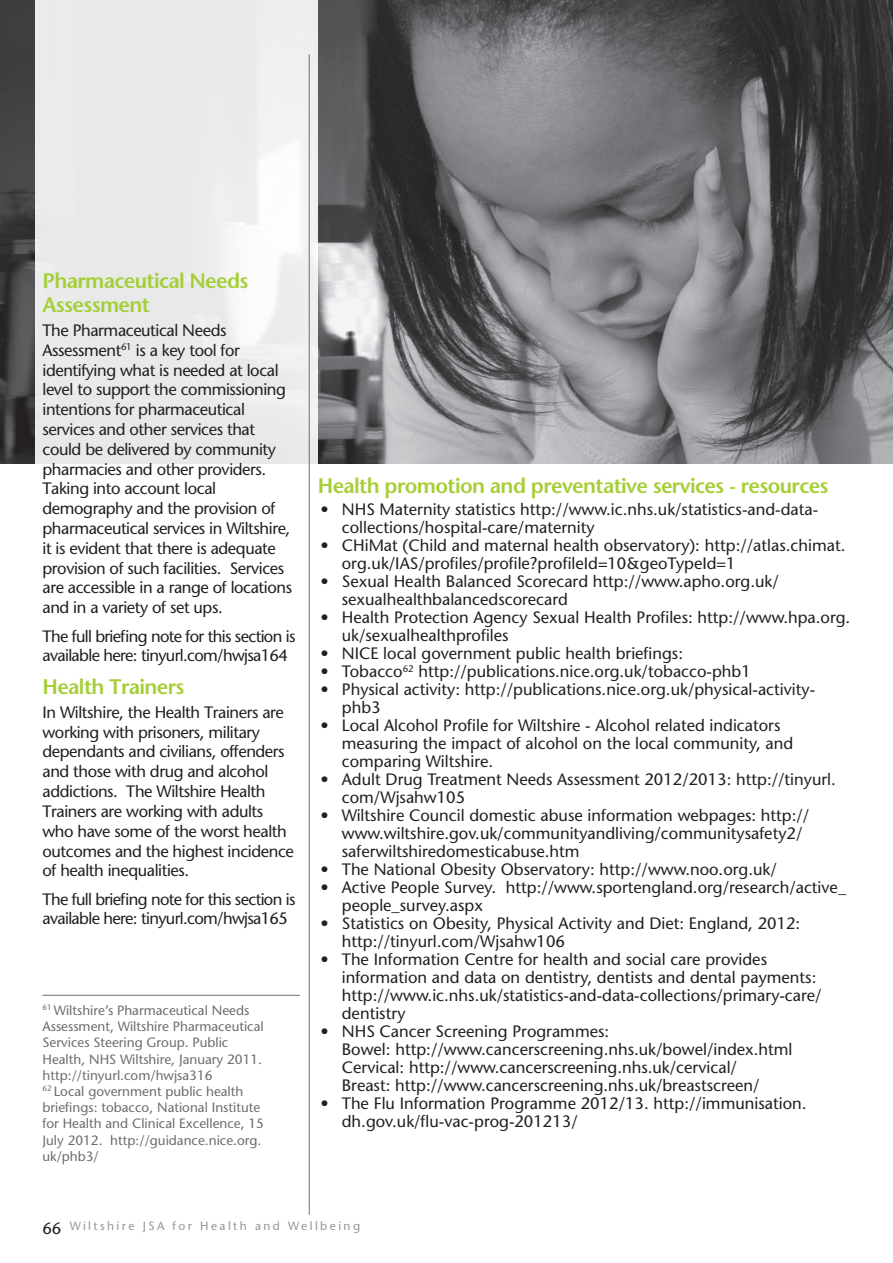
<style>
.page{position:relative;width:893px;height:1263px;background:#fff}
.page>*{position:absolute;margin:0;border:0;box-sizing:border-box;transform-origin:0 0}
.t1{font:600 21px/24px "Stone Sans";letter-spacing:-.03em;color:#a6ce39}
.t2{font:16.5px/18px "Stone Sans";color:#231f20}
.t3{font:16.5px/19.8px "Stone Sans";letter-spacing:-.025em;color:#231f20}
.t4{font:16.5px/19.8px "Stone Sans";letter-spacing:-.04em;color:#231f20}
.t5{font:500 13.5px/16.2px "Stone Sans Std";color:#6c6d70}
.t6{font:500 12px "Stone Sans Std";letter-spacing:.2em;color:#939598}
.s1{font-size:16.5px;color:#231f20}
</style>
<div class="page">
<img style="left:0;top:0;width:893px;height:464px">
<div style="left:36px;top:0;width:282px;height:1208px;background:linear-gradient(to bottom,#eaeaea,#fff)"></div>
<hr style="left:43px;top:995px;width:257px;height:1px;background:#6c6d70">
<hr style="left:309px;top:55px;width:1px;height:1160px;background:#6c6d70">
<p class="t1" style="left:43px;top:269px;width:207px">Pharmaceutical Needs<br>Assessment</p>
<p class="t3" style="left:43px;top:320px;width:251px">The Pharmaceutical Needs<br>Assessment<sup>61</sup> is a key tool for identifying what is needed at local level to support the commissioning intentions for pharmaceutical services and other services that could be delivered by community pharmacies and other providers.<br>Taking into account local demography and the provision of pharmaceutical services in Wiltshire, it is evident that there is adequate provision of such facilities. Services are accessible in a range of locations and in a variety of set ups.</p>
<p class="t4" style="left:43px;top:626px;width:254px">The full briefing note for this section is available here: tinyurl.com/hwjsa164</p>
<p class="t1" style="left:43px;top:674px;width:144px">Health Trainers</p>
<p class="t3" style="left:43px;top:702px;width:253px">In Wiltshire, the Health Trainers are working with prisoners, military dependants and civilians, offenders and those with drug and alcohol addictions. The Wiltshire Health Trainers are working with adults who have some of the worst health outcomes and the highest incidence of health inequalities.</p>
<p class="t4" style="left:43px;top:889px;width:254px">The full briefing note for this section is available here: tinyurl.com/hwjsa165</p>
<p class="t5" style="left:43px;top:1002px;width:223px"><sup>61</sup> Wiltshire’s Pharmaceutical Needs Assessment, Wiltshire Pharmaceutical Services Steering Group. Public Health, NHS Wiltshire, January 2011. http://tinyurl.com/hwjsa316<br><sup>62</sup> Local government public health briefings: tobacco, National Institute for Health and Clinical Excellence, 15<br>July 2012. http://guidance.nice.org. uk/phb3/</p>
<p class="t1" style="left:318px;top:474px;width:512px">Health promotion and preventative services - resources</p>
<p class="t2" style="left:342px;top:501px;width:478px;text-indent:-21px">• NHS Maternity statistics http://www.ic.nhs.uk/statistics-and-data&shy;collections/hospital-care/maternity</p>
<p class="t2" style="left:342px;top:537px;width:505px;text-indent:-21px">• CHiMat (Child and maternal health observatory): http://atlas.chimat. org.uk/IAS/profiles/profile?profileId=10&amp;geoTypeId=1</p>
<p class="t2" style="left:342px;top:573px;width:438px;text-indent:-21px">• Sexual Health Balanced Scorecard http://www.apho.org.uk/ sexualhealthbalancedscorecard</p>
<p class="t2" style="left:342px;top:609px;width:510px;text-indent:-21px">• Health Protection Agency Sexual Health Profiles: http://www.hpa.org. uk/sexualhealthprofiles</p>
<p class="t2" style="left:321px;top:645px;width:364px">• NICE local government public health briefings:</p>
<p class="t2" style="left:321px;top:663px;width:432px">• Tobacco<sup>62</sup> http://publications.nice.org.uk/tobacco-phb1</p>
<p class="t2" style="left:342px;top:681px;width:475px;text-indent:-21px">• Physical activity: http://publications.nice.org.uk/physical-activity&shy;phb3</p>
<p class="t2" style="left:342px;top:717px;width:453px;text-indent:-21px">• Local Alcohol Profile for Wiltshire - Alcohol related indicators measuring the impact of alcohol on the local community, and comparing Wiltshire.</p>
<p class="t2" style="left:342px;top:771px;width:496px;text-indent:-21px">• Adult Drug Treatment Needs Assessment 2012/2013: http://tinyurl. com/Wjsahw105</p>
<p class="t2" style="left:342px;top:807px;width:469px;text-indent:-21px">• Wiltshire Council domestic abuse information webpages: http:// www.wiltshire.gov.uk/communityandliving/communitysafety2/ saferwiltshiredomesticabuse.htm</p>
<p class="t2" style="left:321px;top:861px;width:458px">• The National Obesity Observatory: http://www.noo.org.uk/</p>
<p class="t2" style="left:342px;top:879px;width:506px;text-indent:-21px">• Active People Survey. http://www.sportengland.org/research/active_ people_survey.aspx</p>
<p class="t2" style="left:342px;top:915px;width:460px;text-indent:-21px">• Statistics on Obesity, Physical Activity and Diet: England, 2012: http://tinyurl.com/Wjsahw106</p>
<p class="t2" style="left:342px;top:951px;width:481px;text-indent:-21px">• The Information Centre for health and social care provides information and data on dentistry, dentists and dental payments: http://www.ic.nhs.uk/statistics-and-data-collections/primary-care/ dentistry</p>
<p class="t2" style="left:342px;top:1023px;width:452px;text-indent:-21px">• NHS Cancer Screening Programmes:<br>Bowel: http://www.cancerscreening.nhs.uk/bowel/index.html Cervical: http://www.cancerscreening.nhs.uk/cervical/<br>Breast: http://www.cancerscreening.nhs.uk/breastscreen/</p>
<p class="t2" style="left:342px;top:1095px;width:466px;text-indent:-21px">• The Flu Information Programme 2012/13. http://immunisation. dh.gov.uk/flu-vac-prog-201213/</p>
<p class="t6" style="left:43px;top:1219px;width:319px"><span class="s1">66</span> Wiltshire JSA for Health and Wellbeing</p>
</div>
